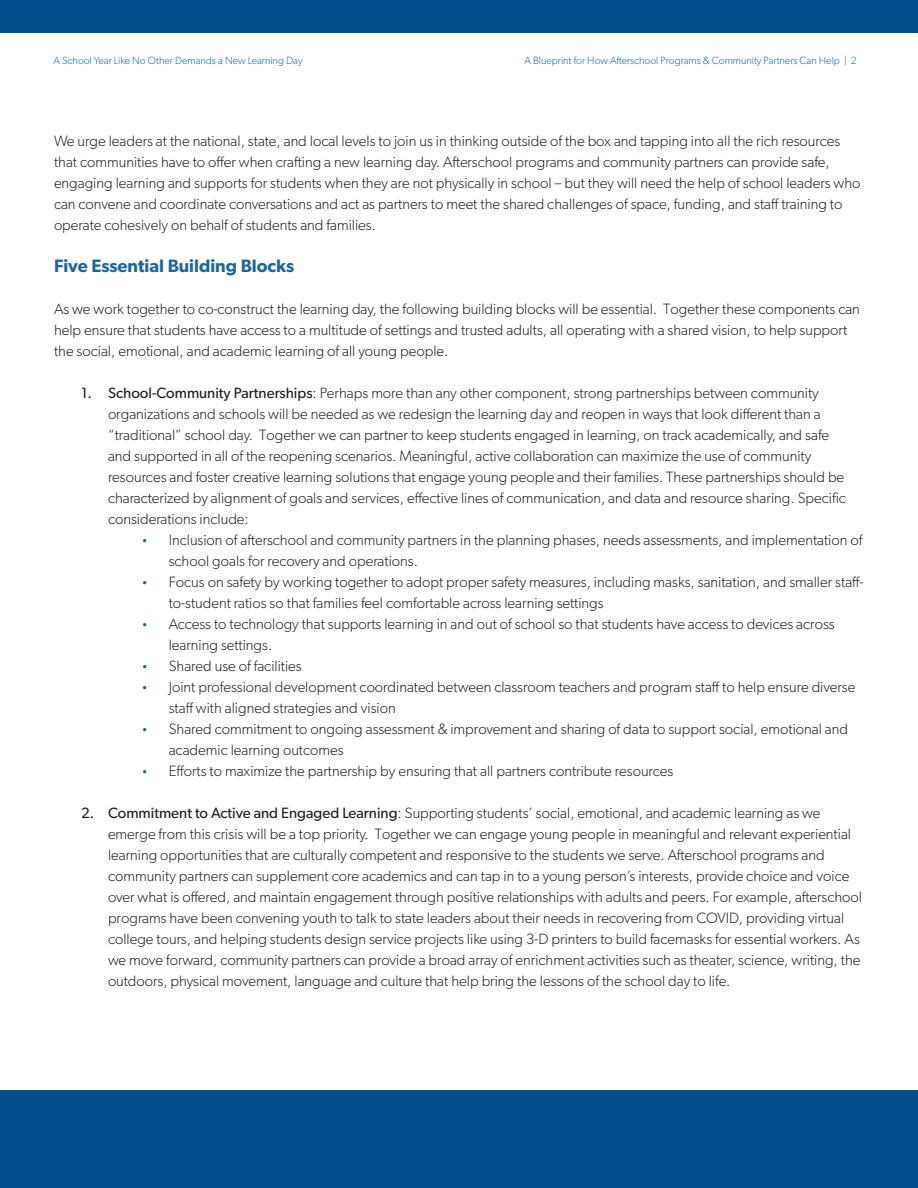
<style>
.page{position:relative;width:918px;height:1188px;background:#fff}
.page>*{position:absolute;margin:0;border:0;box-sizing:border-box;transform-origin:0 0}
.t1{font:600 18px "Gibson";color:#1c679f}
.t2{font:300 15px/21px "Gibson";color:#231f20}
.t3{font:300 10.5px "Gibson";color:#1c679f}
.s1{font-weight:400}
.s2{font-size:12px;color:#1c679f}
</style>
<div class="page">
<div style="left:0;top:0;width:918px;height:33px;background:#044f8b"></div>
<div style="left:0;top:1091px;width:918px;height:97px;background:#044f8b"></div>
<p class="t3" style="left:53px;top:54px;width:251px">A School Year Like No Other Demands a New Learning Day</p>
<p class="t3" style="left:524px;top:54px;width:334px">A Blueprint for How Afterschool Programs &amp; Community Partners Can Help | 2</p>
<p class="t2" style="left:54px;top:130px;width:808px">We urge leaders at the national, state, and local levels to join us in thinking outside of the box and tapping into all the rich resources that communities have to offer when crafting a new learning day. Afterschool programs and community partners can provide safe, engaging learning and supports for students when they are not physically in school – but they will need the help of school leaders who can convene and coordinate conversations and act as partners to meet the shared challenges of space, funding, and staff training to operate cohesively on behalf of students and families.</p>
<p class="t1" style="left:54px;top:255px;width:242px">Five Essential Building Blocks</p>
<p class="t2" style="left:54px;top:298px;width:807px">As we work together to co-construct the learning day, the following building blocks will be essential. Together these components can help ensure that students have access to a multitude of settings and trusted adults, all operating with a shared vision, to help support the social, emotional, and academic learning of all young people.</p>
<p class="t2" style="left:108px;top:382px;width:739px;text-indent:-27px"><span class="s1">1. School-Community Partnerships</span>: Perhaps more than any other component, strong partnerships between community organizations and schools will be needed as we redesign the learning day and reopen in ways that look different than a “traditional” school day. Together we can partner to keep students engaged in learning, on track academically, and safe and supported in all of the reopening scenarios. Meaningful, active collaboration can maximize the use of community resources and foster creative learning solutions that engage young people and their families. These partnerships should be characterized by alignment of goals and services, effective lines of communication, and data and resource sharing. Specific considerations include:</p>
<p class="t2" style="left:169px;top:529px;width:695px;text-indent:-27px"><span class="s2">•</span> Inclusion of afterschool and community partners in the planning phases, needs assessments, and implementation of school goals for recovery and operations.</p>
<p class="t2" style="left:169px;top:571px;width:696px;text-indent:-27px"><span class="s2">•</span> Focus on safety by working together to adopt proper safety measures, including masks, sanitation, and smaller staff&shy;to-student ratios so that families feel comfortable across learning settings</p>
<p class="t2" style="left:169px;top:613px;width:667px;text-indent:-27px"><span class="s2">•</span> Access to technology that supports learning in and out of school so that students have access to devices across learning settings.</p>
<p class="t2" style="left:142px;top:655px;width:162px"><span class="s2">•</span> Shared use of facilities</p>
<p class="t2" style="left:169px;top:676px;width:688px;text-indent:-27px"><span class="s2">•</span> Joint professional development coordinated between classroom teachers and program staff to help ensure diverse staff with aligned strategies and vision</p>
<p class="t2" style="left:169px;top:718px;width:681px;text-indent:-27px"><span class="s2">•</span> Shared commitment to ongoing assessment &amp; improvement and sharing of data to support social, emotional and academic learning outcomes</p>
<p class="t2" style="left:142px;top:760px;width:533px"><span class="s2">•</span> Efforts to maximize the partnership by ensuring that all partners contribute resources</p>
<p class="t2" style="left:108px;top:802px;width:756px;text-indent:-27px"><span class="s1">2. Commitment to Active and Engaged Learning</span>: Supporting students’ social, emotional, and academic learning as we emerge from this crisis will be a top priority. Together we can engage young people in meaningful and relevant experiential learning opportunities that are culturally competent and responsive to the students we serve. Afterschool programs and community partners can supplement core academics and can tap in to a young person’s interests, provide choice and voice over what is offered, and maintain engagement through positive relationships with adults and peers. For example, afterschool programs have been convening youth to talk to state leaders about their needs in recovering from COVID, providing virtual college tours, and helping students design service projects like using 3-D printers to build facemasks for essential workers. As we move forward, community partners can provide a broad array of enrichment activities such as theater, science, writing, the outdoors, physical movement, language and culture that help bring the lessons of the school day to life.</p>
</div>
